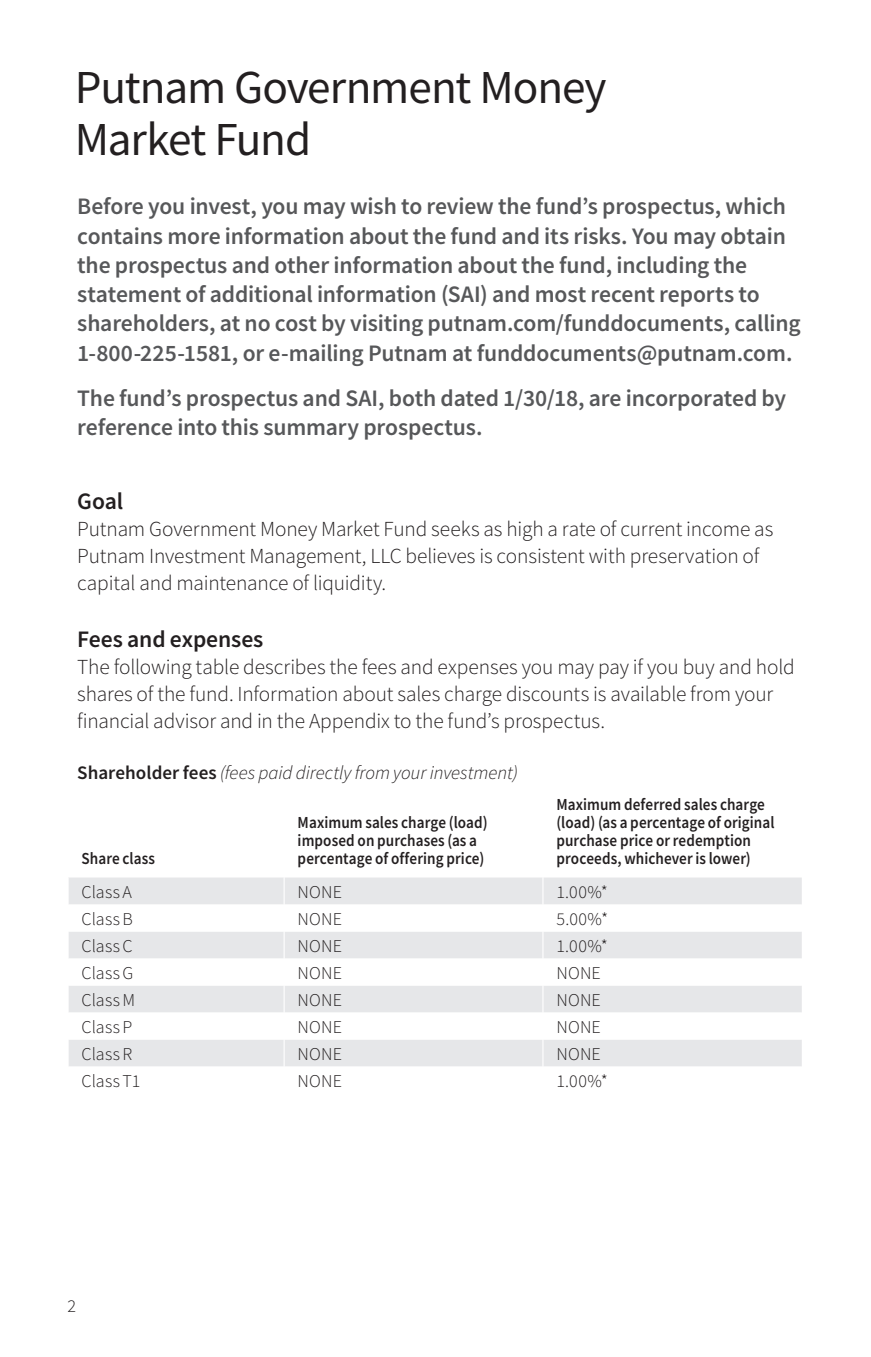
<style>
.page{position:relative;width:871px;height:1357px;background:#fff}
.page>*{position:absolute;margin:0;border:0;box-sizing:border-box;transform-origin:0 0}
.Fund_Name_page_1{font:47.25px/51.8px "Source Sans Pro";letter-spacing:-.025em;color:#231f20}
.Body_copy_intro{font:600 23.62px/29.2px "Source Sans Pro";letter-spacing:-.005em;color:#57585a}
.SubHead_1{font:600 23.62px "Source Sans Pro";letter-spacing:-.005em;color:#231f20}
.Text{font:300 21.38px/27px "Source Sans Pro";letter-spacing:-.005em;color:#231f20}
.SubHead_3{font:italic 300 19.12px "Source Sans Pro";letter-spacing:-.005em;color:#231f20}
.Table_Left{font:300 18px "Source Sans Pro";letter-spacing:.01em;color:#231f20}
.Folio_Left{font:300 18px "Source Sans Pro";color:#231f20}
.Table_ColHd_Left{font:600 16.88px/18px "Source Sans Pro";letter-spacing:.005em;color:#231f20;scale:.9 1}
.s1{font-weight:600;font-style:normal}
</style>
<div class="page">
<div style="left:69px;top:877px;width:733px;height:27px;background:#e6e7e9"></div>
<svg style="left:69px;top:932px;width:733px;height:134px;fill:#e6e7e9"></svg>
<svg style="left:284px;top:877px;width:1px;height:189px"></svg>
<svg style="left:542px;top:877px;width:1px;height:189px"></svg>
<p class="Fund_Name_page_1" style="left:75px;top:61px;width:533px">Putnam Government Money<br>Market Fund</p>
<p class="Body_copy_intro" style="left:77px;top:192px;width:725px">Before you invest, you may wish to review the fund’s prospectus, which contains more information about the fund and its risks. You may obtain the prospectus and other information about the fund, including the statement of additional information (SAI) and most recent reports to shareholders, at no cost by visiting putnam.com/funddocuments, calling 1-800-225-1581, or e-mailing Putnam at funddocuments@putnam.com.</p>
<p class="Body_copy_intro" style="left:77px;top:383px;width:710px">The fund’s prospectus and SAI, both dated 1/30/18, are incorporated by reference into this summary prospectus.</p>
<p class="SubHead_1" style="left:77px;top:486px;width:47px">Goal</p>
<p class="Text" style="left:77px;top:516px;width:697px">Putnam Government Money Market Fund seeks as high a rate of current income as<br>Putnam Investment Management, LLC believes is consistent with preservation of capital and maintenance of liquidity.</p>
<p class="SubHead_1" style="left:77px;top:623px;width:188px">Fees and expenses</p>
<p class="Text" style="left:77px;top:653px;width:719px">The following table describes the fees and expenses you may pay if you buy and hold shares of the fund. Information about sales charge discounts is available from your financial advisor and in the Appendix to the fund’s prospectus.</p>
<p class="SubHead_3" style="left:77px;top:761px;width:442px"><span class="s1">Shareholder fees</span> (fees paid directly from your investment)</p>
<p class="Table_ColHd_Left" style="left:82px;top:849px;width:83px">Share class</p>
<p class="Table_ColHd_Left" style="left:298px;top:813px;width:213px">Maximum sales charge (load) imposed on purchases (as a percentage of offering price)</p>
<p class="Table_ColHd_Left" style="left:556px;top:795px;width:244px">Maximum deferred sales charge (load) (as a percentage of original purchase price or redemption proceeds, whichever is lower)</p>
<p class="Table_Left" style="left:82px;top:881px;width:52px">Class A</p>
<p class="Table_Left" style="left:298px;top:881px;width:46px">NONE</p>
<p class="Table_Left" style="left:556px;top:881px;width:53px">1.00%*</p>
<p class="Table_Left" style="left:82px;top:908px;width:53px">Class B</p>
<p class="Table_Left" style="left:298px;top:908px;width:46px">NONE</p>
<p class="Table_Left" style="left:556px;top:908px;width:53px">5.00%*</p>
<p class="Table_Left" style="left:82px;top:935px;width:53px">Class C</p>
<p class="Table_Left" style="left:298px;top:935px;width:46px">NONE</p>
<p class="Table_Left" style="left:556px;top:935px;width:53px">1.00%*</p>
<p class="Table_Left" style="left:82px;top:962px;width:53px">Class G</p>
<p class="Table_Left" style="left:298px;top:962px;width:46px">NONE</p>
<p class="Table_Left" style="left:556px;top:962px;width:46px">NONE</p>
<p class="Table_Left" style="left:82px;top:989px;width:55px">Class M</p>
<p class="Table_Left" style="left:298px;top:989px;width:46px">NONE</p>
<p class="Table_Left" style="left:556px;top:989px;width:46px">NONE</p>
<p class="Table_Left" style="left:82px;top:1016px;width:52px">Class P</p>
<p class="Table_Left" style="left:298px;top:1016px;width:46px">NONE</p>
<p class="Table_Left" style="left:556px;top:1016px;width:46px">NONE</p>
<p class="Table_Left" style="left:82px;top:1043px;width:52px">Class R</p>
<p class="Table_Left" style="left:298px;top:1043px;width:46px">NONE</p>
<p class="Table_Left" style="left:556px;top:1043px;width:46px">NONE</p>
<p class="Table_Left" style="left:82px;top:1070px;width:60px">Class T1</p>
<p class="Table_Left" style="left:298px;top:1070px;width:46px">NONE</p>
<p class="Table_Left" style="left:556px;top:1070px;width:53px">1.00%*</p>
<p class="Folio_Left" style="left:68px;top:1295px;width:10px">2</p>
</div>
